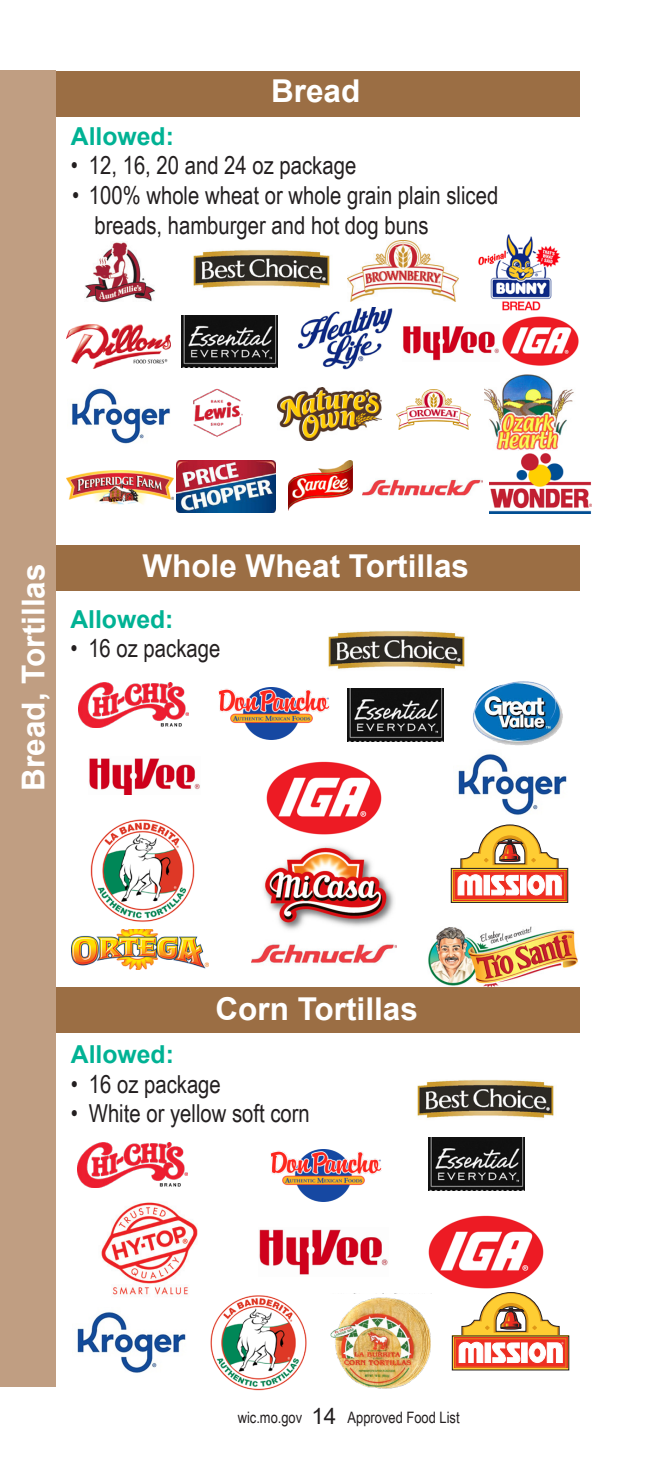
<style>
.page{position:relative;width:648px;height:1458px;background:#fff}
.page>*{position:absolute;margin:0;border:0;box-sizing:border-box;transform-origin:0 0}
.t1{font:700 31.5px "Arial";color:#fff}
.t2{font:24.75px/29.7px "Arial Narrow";color:#231f20}
.t3{font:700 24.75px "Arial";color:#00b294}
.t4{font:15.75px "Arial Narrow";color:#231f20}
.s1{font-family:"Arial";font-size:22.5px}
</style>
<div class="page">
<img style="left:328px;top:630px;width:137px;height:39px">
<img style="left:478px;top:234px;width:83px;height:77px">
<img style="left:66px;top:325px;width:104px;height:44px">
<img style="left:298px;top:308px;width:95px;height:62px">
<img style="left:193px;top:388px;width:50px;height:49px">
<img style="left:396px;top:389px;width:74px;height:41px">
<img style="left:277px;top:387px;width:105px;height:54px">
<img style="left:485px;top:375px;width:89px;height:76px">
<img style="left:490px;top:453px;width:102px;height:61px">
<img style="left:79px;top:682px;width:110px;height:45px">
<img style="left:219px;top:687px;width:111px;height:52px">
<img style="left:472px;top:681px;width:91px;height:65px">
<img style="left:267px;top:761px;width:115px;height:74px">
<img style="left:503px;top:316px;width:75px;height:49px">
<img style="left:90px;top:819px;width:105px;height:103px">
<img style="left:263px;top:846px;width:131px;height:84px">
<svg style="left:450px;top:824px;width:119px;height:79px"></svg>
<div style="left:53px;top:71px;width:527px;height:46px;background:#9b6e44"></div>
<div style="left:52px;top:545px;width:528px;height:46px;background:#9b6e44"></div>
<img style="left:101px;top:1202px;width:96px;height:93px">
<img style="left:181px;top:315px;width:96px;height:53px">
<img style="left:347px;top:689px;width:96px;height:52px">
<img style="left:89px;top:758px;width:111px;height:36px">
<img style="left:458px;top:754px;width:109px;height:61px">
<img style="left:417px;top:1079px;width:137px;height:39px">
<img style="left:78px;top:1142px;width:109px;height:46px">
<img style="left:270px;top:1149px;width:112px;height:52px">
<img style="left:429px;top:1215px;width:115px;height:74px">
<img style="left:210px;top:1295px;width:97px;height:96px">
<svg style="left:451px;top:1292px;width:119px;height:79px"></svg>
<div style="left:53px;top:987px;width:527px;height:46px;background:#9b6e44"></div>
<img style="left:429px;top:1138px;width:96px;height:52px">
<img style="left:259px;top:1229px;width:129px;height:46px">
<img style="left:193px;top:249px;width:137px;height:39px">
<img style="left:348px;top:240px;width:110px;height:61px">
<img style="left:85px;top:242px;width:70px;height:60px">
<img style="left:72px;top:930px;width:136px;height:39px">
<img style="left:428px;top:927px;width:150px;height:59px">
<img style="left:403px;top:326px;width:96px;height:35px">
<img style="left:72px;top:388px;width:98px;height:56px">
<img style="left:66px;top:470px;width:108px;height:35px">
<img style="left:77px;top:1312px;width:109px;height:61px">
<div style="left:0;top:71px;width:55px;height:1316px;background:#c09e82"></div>
<img style="left:177px;top:460px;width:99px;height:52px">
<img style="left:288px;top:461px;width:65px;height:50px">
<img style="left:330px;top:1293px;width:102px;height:96px">
<img style="left:252px;top:944px;width:145px;height:21px">
<img style="left:363px;top:479px;width:119px;height:17px">
<p class="t1" style="left:271px;top:68px;width:91px">Bread</p>
<p class="t3" style="left:71px;top:118px;width:105px">Allowed:</p>
<p class="t2" style="left:71px;top:150px;width:287px">• 12, 16, 20 and 24 oz package</p>
<p class="t2" style="left:95px;top:179px;width:405px;text-indent:-23px">• 100% whole wheat or whole grain plain sliced breads, hamburger and hot dog buns</p>
<p class="t1" style="left:11px;top:791px;width:228px;rotate:-90deg">Bread, Tortillas</p>
<p class="t1" style="left:142px;top:544px;width:328px">Whole Wheat Tortillas</p>
<p class="t3" style="left:70px;top:602px;width:105px">Allowed:</p>
<p class="t2" style="left:70px;top:633px;width:152px">• 16 oz package</p>
<p class="t1" style="left:215px;top:987px;width:204px">Corn Tortillas</p>
<p class="t3" style="left:71px;top:1037px;width:105px">Allowed:</p>
<p class="t2" style="left:71px;top:1068px;width:152px">• 16 oz package</p>
<p class="t2" style="left:71px;top:1098px;width:241px">• White or yellow soft corn</p>
<p class="t4" style="left:238px;top:1406px;width:223px">wic.mo.gov <span class="s1">14</span> Approved Food List</p>
</div>
